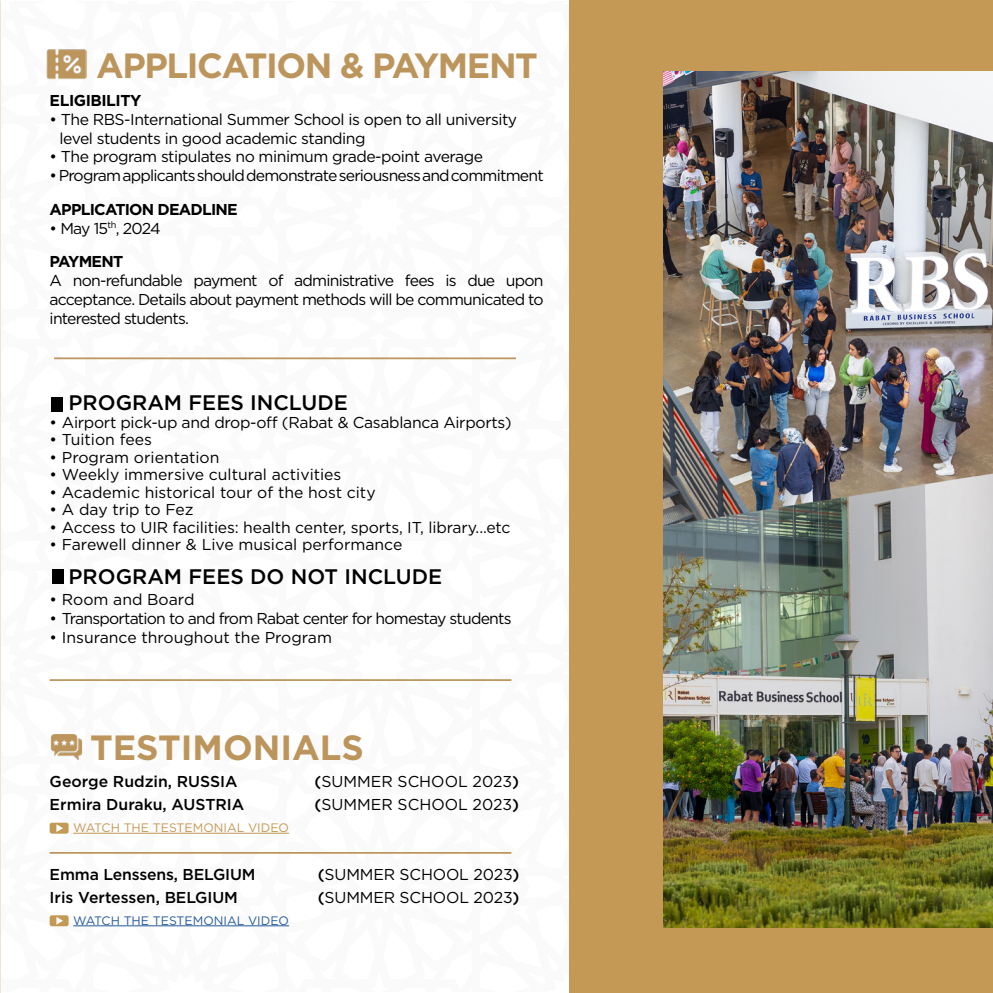
<style>
.page{position:relative;width:993px;height:993px;background:#fff}
.page>*{position:absolute;margin:0;border:0;box-sizing:border-box;transform-origin:0 0}
.t1{font:700 35px "Gotham";letter-spacing:-.04em;color:#bc955c}
.t2{font:700 35px "Gotham";color:#bc955c}
.t3{font:500 21px "Gotham";color:#000}
.t4{font:15.75px/18.9px "Gotham";letter-spacing:-.025em;color:#000}
.t5{font:15.75px "Gotham";color:#000}
.t6{font:15.75px "Gotham";letter-spacing:-.05em;color:#000}
.t7{font:500 15.75px "Gotham";letter-spacing:-.005em;color:#000}
.t8{font:15.75px/33.2px "Gotham";letter-spacing:-.055em;color:#000}
.t9{font:700 15.75px "Gotham";letter-spacing:-.05em;color:#000}
.t10{font:700 15.75px "Gotham";letter-spacing:-.03em;color:#000}
.t11{font:12.25px "Gotham";color:#c49955}
.t12{font:12.25px "Gotham";color:#275b9b}
.s1{font-weight:700}
.s2{font-weight:500}
</style>
<div class="page">
<div style="left:569px;top:0;width:423px;height:992px;background:#c49955"></div>
<div style="left:51px;top:396px;width:12px;height:15px;background:#000"></div>
<div style="left:52px;top:568px;width:12px;height:15px;background:#000"></div>
<img style="left:46px;top:49px;width:41px;height:31px">
<img style="left:50px;top:734px;width:33px;height:25px">
<img style="left:663px;top:72px;width:329px;height:855px">
<hr style="left:50px;top:851px;width:461px;height:2px;background:#bc955c">
<hr style="left:54px;top:357px;width:461px;height:2px;background:#bc955c">
<hr style="left:50px;top:679px;width:461px;height:1px;background:#bc955c">
<hr style="left:73px;top:832px;width:216px;height:1px;background:#c49955">
<svg style="left:50px;top:822px;width:19px;height:11px"></svg>
<hr style="left:73px;top:925px;width:216px;height:1px;background:#275b9b">
<svg style="left:50px;top:915px;width:19px;height:10px"></svg>
<h1 class="t1" style="left:96px;top:42px;width:443px">APPLICATION &amp; PAYMENT</h1>
<p class="t10" style="left:50px;top:90px;width:93px">ELIGIBILITY</p>
<p class="t4" style="left:60px;top:109px;width:459px;text-indent:-10px">• The RBS-International Summer School is open to all university level students in good academic standing</p>
<p class="t4" style="left:50px;top:147px;width:434px">• The program stipulates no minimum grade-point average</p>
<p class="t6" style="left:50px;top:166px;width:495px">• Program applicants should demonstrate seriousness and commitment</p>
<p class="t9" style="left:50px;top:198px;width:189px">APPLICATION DEADLINE</p>
<p class="t8" style="left:50px;top:211px;width:112px">• May 15<sup>th</sup>, 2024<br><span class="s1">PAYMENT</span></p>
<p class="t4" style="left:50px;top:270px;width:495px;text-align:justify">A non-refundable payment of administrative fees is due upon acceptance. Details about payment methods will be communicated to interested students.</p>
<h2 class="t3" style="left:69px;top:389px;width:281px">PROGRAM FEES INCLUDE</h2>
<p class="t4" style="left:50px;top:412px;width:463px">• Airport pick-up and drop-off (Rabat &amp; Casablanca Airports)</p>
<p class="t5" style="left:50px;top:429px;width:104px">• Tuition fees</p>
<p class="t5" style="left:50px;top:447px;width:171px">• Program orientation</p>
<p class="t5" style="left:50px;top:464px;width:293px">• Weekly immersive cultural activities</p>
<p class="t5" style="left:50px;top:482px;width:327px">• Academic historical tour of the host city</p>
<p class="t4" style="left:50px;top:500px;width:145px">• A day trip to Fez</p>
<p class="t4" style="left:50px;top:517px;width:462px">• Access to UIR facilities: health center, sports, IT, library...etc</p>
<p class="t5" style="left:50px;top:534px;width:354px">• Farewell dinner &amp; Live musical performance</p>
<h2 class="t3" style="left:69px;top:562px;width:375px">PROGRAM FEES DO NOT INCLUDE</h2>
<p class="t5" style="left:50px;top:589px;width:146px">• Room and Board</p>
<p class="t6" style="left:50px;top:607px;width:463px">• Transportation to and from Rabat center for homestay students</p>
<p class="t5" style="left:50px;top:626px;width:284px">• Insurance throughout the Program</p>
<h1 class="t2" style="left:90px;top:724px;width:275px">TESTIMONIALS</h1>
<p class="t7" style="left:50px;top:771px;width:189px">George Rudzin, RUSSIA</p>
<p class="t5" style="left:314px;top:771px;width:206px"><span class="s2">(</span>SUMMER SCHOOL 2023<span class="s2">)</span></p>
<p class="t7" style="left:50px;top:793px;width:196px">Ermira Duraku, AUSTRIA</p>
<p class="t5" style="left:314px;top:794px;width:206px"><span class="s2">(</span>SUMMER SCHOOL 2023<span class="s2">)</span></p>
<p class="t11" style="left:73px;top:819px;width:217px">WATCH THE TESTEMONIAL VIDEO</p>
<p class="t7" style="left:50px;top:864px;width:207px">Emma Lenssens, BELGIUM</p>
<p class="t4" style="left:318px;top:864px;width:203px"><span class="s2">(</span>SUMMER SCHOOL 2023<span class="s2">)</span></p>
<p class="t7" style="left:50px;top:886px;width:189px">Iris Vertessen, BELGIUM</p>
<p class="t4" style="left:317px;top:887px;width:203px"><span class="s2">(</span>SUMMER SCHOOL 2023<span class="s2">)</span></p>
<p class="t12" style="left:73px;top:912px;width:217px">WATCH THE TESTEMONIAL VIDEO</p>
</div>
